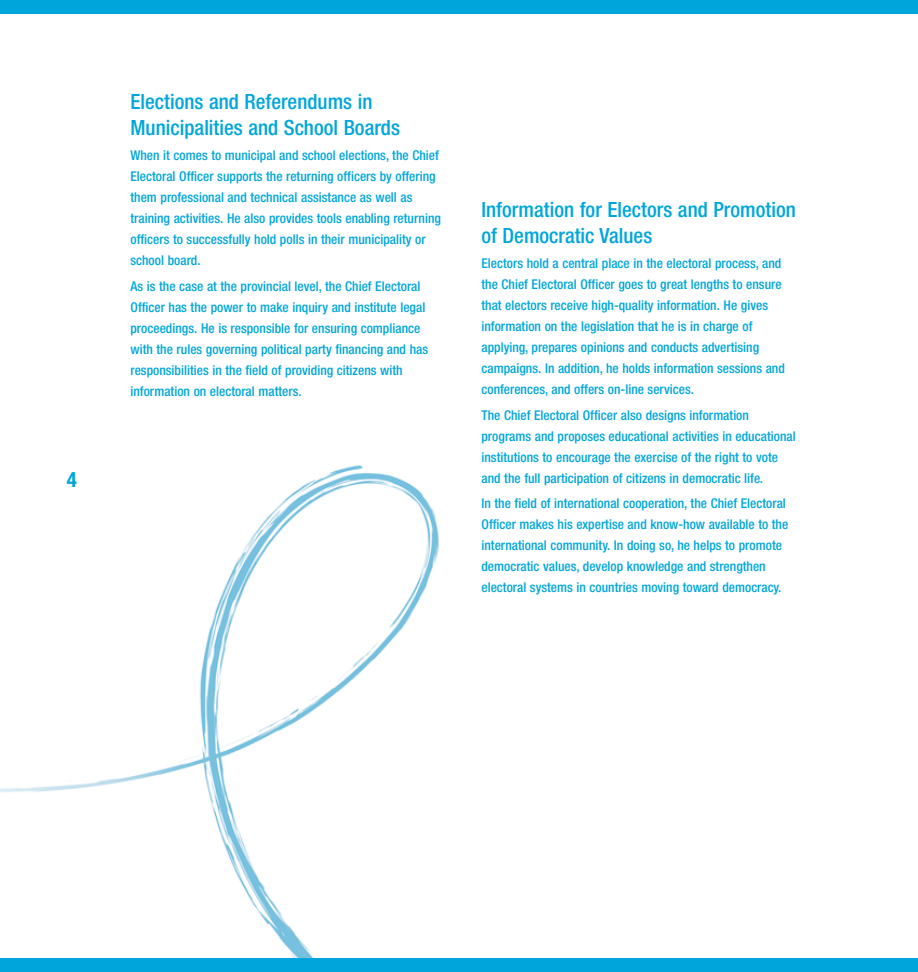
<style>
.page{position:relative;width:918px;height:972px;background:#fff}
.page>*{position:absolute;margin:0;border:0;box-sizing:border-box;transform-origin:0 0}
.t1{font:500 condensed 21px/25.5px "Helvetica Neue";color:#00a6db}
.t2{font:700 condensed 21px "Helvetica Neue";color:#00a6db}
.t3{font:500 condensed 13.5px/21px "Helvetica Neue";color:#00a6db}
</style>
<div class="page">
<div style="left:0;top:0;width:918px;height:14px;background:#00a6db"></div>
<img style="left:0;top:465px;width:439px;height:493px">
<div style="left:0;top:958px;width:918px;height:14px;background:#00a6db"></div>
<h1 class="t2" style="left:67px;top:472px;width:12px">4</h1>
<h1 class="t1" style="left:130px;top:91px;width:271px">Elections and Referendums in<br>Municipalities and School Boards</h1>
<p class="t3" style="left:130px;top:146px;width:312px">When it comes to municipal and school elections, the Chief Electoral Officer supports the returning officers by offering them professional and technical assistance as well as training activities. He also provides tools enabling returning officers to successfully hold polls in their municipality or school board.</p>
<p class="t3" style="left:130px;top:277px;width:299px">As is the case at the provincial level, the Chief Electoral Officer has the power to make inquiry and institute legal proceedings. He is responsible for ensuring compliance with the rules governing political party financing and has responsibilities in the field of providing citizens with information on electoral matters.</p>
<h1 class="t1" style="left:482px;top:199px;width:316px">Information for Electors and Promotion of Democratic Values</h1>
<p class="t3" style="left:482px;top:254px;width:305px">Electors hold a central place in the electoral process, and the Chief Electoral Officer goes to great lengths to ensure that electors receive high-quality information. He gives information on the legislation that he is in charge of applying, prepares opinions and conducts advertising campaigns. In addition, he holds information sessions and conferences, and offers on-line services.</p>
<p class="t3" style="left:482px;top:406px;width:316px">The Chief Electoral Officer also designs information programs and proposes educational activities in educational institutions to encourage the exercise of the right to vote and the full participation of citizens in democratic life.</p>
<p class="t3" style="left:482px;top:494px;width:308px">In the field of international cooperation, the Chief Electoral Officer makes his expertise and know-how available to the international community. In doing so, he helps to promote democratic values, develop knowledge and strengthen electoral systems in countries moving toward democracy.</p>
</div>
